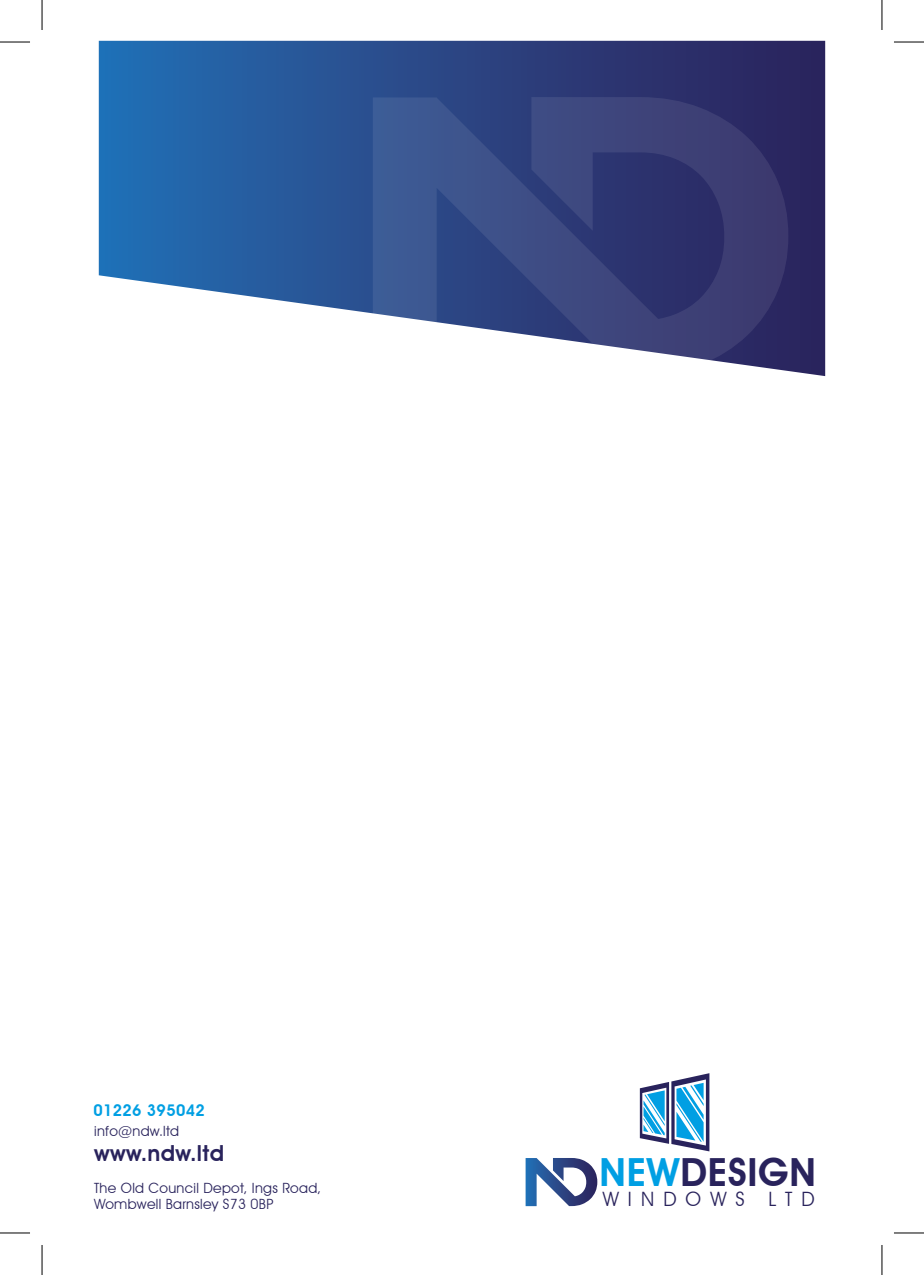
<style>
.page{position:relative;width:924px;height:1275px;background:#fff}
.page>*{position:absolute;margin:0;border:0;box-sizing:border-box;transform-origin:0 0}
.t1{font:600 38.8px "Avant Garde IT Cby BT";letter-spacing:.02em;color:#29235c}
.t2{font:600 22.2px "Avant Garde IT Cby BT";letter-spacing:.02em;color:#29235c}
.t3{font:19.8px "Avant Garde IT Cby BT";letter-spacing:.46em;color:#29235c}
.t4{font:600 16.2px "Avant Garde IT Cby BT";letter-spacing:.02em;color:#009fe3}
.t5{font:14.2px/17px "Avant Garde IT Cby BT";letter-spacing:.02em;color:#29235c}
.s1{color:#009fe3}
</style>
<div class="page">
<svg style="left:99px;top:41px;width:725px;height:335px"></svg>
<hr style="left:0;top:42px;width:30px;height:1px;background:#000">
<hr style="left:893px;top:42px;width:30px;height:1px;background:#000">
<hr style="left:0;top:1232px;width:30px;height:1px;background:#000">
<hr style="left:893px;top:1232px;width:30px;height:1px;background:#000">
<hr style="left:42px;top:0;width:1px;height:30px;background:#000">
<hr style="left:42px;top:1245px;width:1px;height:30px;background:#000">
<hr style="left:881px;top:0;width:1px;height:30px;background:#000">
<hr style="left:881px;top:1245px;width:1px;height:30px;background:#000">
<svg style="left:639px;top:1073px;width:70px;height:78px"></svg>
<svg style="left:525px;top:1158px;width:72px;height:48px"></svg>
<svg style="left:372px;top:97px;width:416px;height:279px;background:#4e588b"></svg>
<p class="t4" style="left:93px;top:1100px;width:113px">01226 395042</p>
<p class="t5" style="left:94px;top:1122px;width:86px">info@ndw.ltd</p>
<h2 class="t2" style="left:94px;top:1139px;width:131px">www.ndw.ltd</h2>
<p class="t5" style="left:94px;top:1178px;width:228px">The Old Council Depot, Ings Road,<br>Wombwell Barnsley S73 0BP</p>
<h1 class="t1" style="left:599px;top:1148px;width:218px"><span class="s1">NEW</span>DESIGN</h1>
<h3 class="t3" style="left:602px;top:1187px;width:213px">WINDOWS LTD</h3>
</div>
